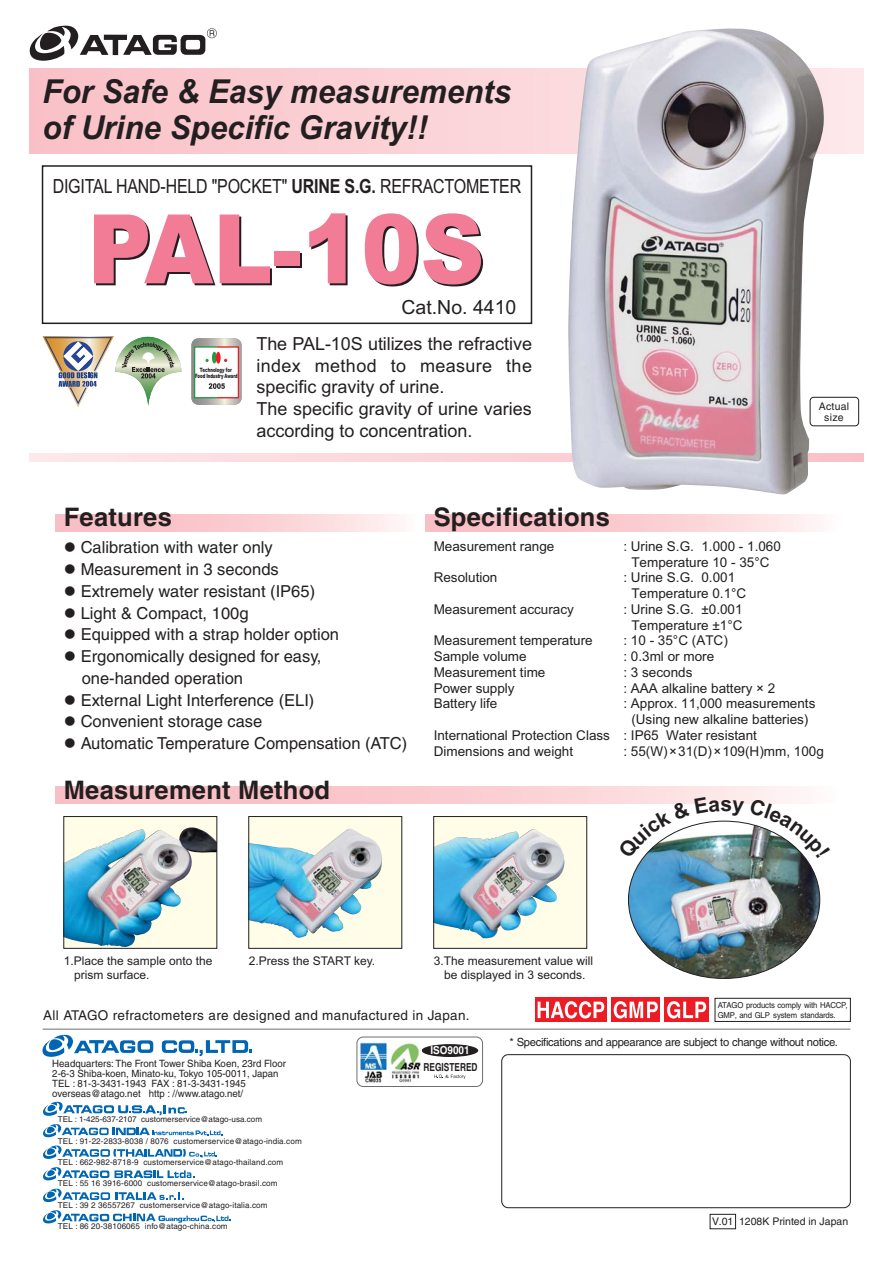
<style>
.page{position:relative;width:894px;height:1263px;background:#fff}
.page>*{position:absolute;margin:0;border:0;box-sizing:border-box;transform-origin:0 0}
.t1{font:900 96.15px "Arial";color:#231f20;scale:.92 1}
.t2{font:italic 700 33px/36px "Arial";color:#231f20;scale:.95 1}
.t3{font:700 25.5px "Helvetica";letter-spacing:.01em;color:#231f20}
.t4{font:19.5px "Arial Narrow";letter-spacing:-.01em;color:#231f20}
.t5{font:19.5px "Arial";color:#231f20}
.t6{font:18px/21.8px "Arial";color:#231f20}
.t7{font:16.5px/21.8px "Helvetica";color:#231f20}
.t8{font:13.5px/15.8px "Arial";color:#231f20}
.t9{font:13.5px "Helvetica";letter-spacing:.025em;color:#231f20}
.t10{font:12px/14.2px "Arial";color:#231f20}
.t11{font:11.25px "Helvetica";letter-spacing:-.03em;color:#231f20}
.t12{font:700 11.1px "Helvetica";color:#231f20;scale:.75 1}
.t13{font:700 11.1px "Helvetica";color:#fff;scale:.9 1}
.t14{font:10.5px "Helvetica";color:#231f20}
.t15{font:10.5px/10.5px "Helvetica";letter-spacing:.02em;color:#231f20;text-align:center}
.t16{font:10.05px/10.1px "Helvetica";color:#231f20;scale:.96 1}
.t17{font:8.1px "Helvetica";letter-spacing:.015em;color:#231f20}
.t18{font:8.1px/9.6px "Helvetica";letter-spacing:-.015em;color:#231f20;scale:.95 1}
.t19{font:900 6px/6.6px "Arial";letter-spacing:-.025em;color:#231f20;text-align:center;scale:.67 1}
.s1{font-weight:700}
</style>
<div class="page">
<div style="left:55px;top:514px;width:362px;height:17px;background:linear-gradient(to right,#f8b4bd,#feeeee)"></div>
<svg style="left:30px;top:68px;width:833px;height:85px;background:#faced4"></svg>
<svg style="left:30px;top:453px;width:833px;height:9px;background:#fbd9dd"></svg>
<div style="left:42px;top:165px;width:490px;height:159px;border:2px solid #231f20"></div>
<svg style="left:43px;top:336px;width:139px;height:71px"></svg>
<svg style="left:191px;top:338px;width:51px;height:67px"></svg>
<div style="left:195px;top:347px;width:22px;height:51px;background:#fff"></div>
<div style="left:194px;top:346px;width:24px;height:52px;border:1px solid #269a47"></div>
<div style="left:217px;top:347px;width:21px;height:51px;background:#fff"></div>
<div style="left:216px;top:346px;width:23px;height:52px;border:1px solid #eb1d25"></div>
<div style="left:212px;top:352px;width:5px;height:11px;background:#269a47;border-radius:50%"></div>
<div style="left:216px;top:352px;width:5px;height:12px;background:#eb1d25;border-radius:50%"></div>
<svg style="left:209px;top:383px;width:16px;height:6px"></svg>
<svg style="left:205px;top:359px;width:4px;height:3px"></svg>
<div style="left:810px;top:397px;width:49px;height:29px;border:1px solid #231f20;border-radius:4px"></div>
<div style="left:425px;top:514px;width:413px;height:17px;background:linear-gradient(to right,#f8b4bd,#feefee)"></div>
<div style="left:55px;top:786px;width:783px;height:17px;background:linear-gradient(to right,#f8b4bd,#feefee)"></div>
<hr style="left:43px;top:1029px;width:807px;height:1px;background:#6c6e70">
<div style="left:710px;top:1214px;width:26px;height:15px;border:1px solid #231f20"></div>
<div style="left:715px;top:998px;width:136px;height:24px;border:1px solid #231f20"></div>
<div style="left:535px;top:998px;width:72px;height:24px;background:#ed1c24"></div>
<svg style="left:538px;top:1001px;width:66px;height:18px"></svg>
<div style="left:664px;top:998px;width:45px;height:24px;background:#ed1c24"></div>
<svg style="left:667px;top:1001px;width:39px;height:18px"></svg>
<div style="left:501px;top:1054px;width:350px;height:154px;border:1px solid #231f20;border-radius:7px"></div>
<div style="left:611px;top:998px;width:49px;height:24px;background:#ed1c24"></div>
<svg style="left:614px;top:1001px;width:44px;height:18px"></svg>
<div style="left:357px;top:1037px;width:126px;height:50px;border:1px solid #6c6e70;border-radius:6px"></div>
<div style="left:422px;top:1044px;width:56px;height:13px;background:#231f20;border-radius:50%"></div>
<img style="left:360px;top:1043px;width:62px;height:40px">
<svg style="left:434px;top:1075px;width:32px;height:4px"></svg>
<svg style="left:43px;top:1189px;width:140px;height:13px"></svg>
<svg style="left:43px;top:1102px;width:144px;height:14px"></svg>
<svg style="left:43px;top:1146px;width:174px;height:13px"></svg>
<svg style="left:43px;top:1167px;width:66px;height:13px"></svg>
<svg style="left:115px;top:1170px;width:79px;height:8px"></svg>
<svg style="left:43px;top:1124px;width:179px;height:13px"></svg>
<svg style="left:162px;top:1040px;width:90px;height:16px"></svg>
<svg style="left:42px;top:1035px;width:111px;height:22px"></svg>
<svg style="left:43px;top:1210px;width:188px;height:13px"></svg>
<img style="left:568px;top:28px;width:256px;height:467px">
<svg style="left:29px;top:26px;width:188px;height:35px"></svg>
<img style="left:63px;top:816px;width:525px;height:133px">
<img style="left:628px;top:821px;width:192px;height:157px;border-radius:50%">
<img style="left:618px;top:797px;width:212px;height:62px">
<h2 class="t2" style="left:43px;top:74px;width:495px">For Safe &amp; Easy measurements of Urine Specific Gravity!!</h2>
<h3 class="t4" style="left:53px;top:175px;width:470px">DIGITAL HAND-HELD "POCKET" <span class="s1">URINE S.G.</span> REFRACTOMETER</h3>
<h1 class="t1" style="left:90px;top:217px;width:433px">PAL-10S</h1>
<h3 class="t5" style="left:401px;top:300px;width:116px">Cat.No. 4410</h3>
<p class="t19" style="left:195px;top:367px;width:65px">Technology for<br>Food Industry Award</p>
<h3 class="t6" style="left:256px;top:334px;width:277px">The PAL-10S utilizes the refractive index method to measure the specific gravity of urine.<br>The specific gravity of urine varies according to concentration.</h3>
<p class="t15" style="left:819px;top:402px;width:32px">Actual size</p>
<h3 class="t3" style="left:64px;top:508px;width:110px">Features</h3>
<p class="t7" style="left:81px;top:538px;width:328px">Calibration with water only<br>Measurement in 3 seconds<br>Extremely water resistant (IP65)<br>Light &amp; Compact, 100g<br>Equipped with a strap holder option<br>Ergonomically designed for easy, one-handed operation<br>External Light Interference (ELI)<br>Convenient storage case<br>Automatic Temperature Compensation (ATC)</p>
<h3 class="t3" style="left:64px;top:780px;width:268px">Measurement Method</h3>
<h3 class="t3" style="left:434px;top:508px;width:178px">Specifications</h3>
<p class="t8" style="left:434px;top:540px;width:122px">Measurement range</p>
<p class="t8" style="left:434px;top:571px;width:65px">Resolution</p>
<p class="t8" style="left:434px;top:603px;width:142px">Measurement accuracy</p>
<p class="t8" style="left:434px;top:634px;width:161px">Measurement temperature<br>Sample volume<br>Measurement time<br>Power supply<br>Battery life</p>
<p class="t8" style="left:434px;top:729px;width:178px">International Protection Class<br>Dimensions and weight</p>
<p class="t8" style="left:623px;top:540px;width:159px">: Urine S.G. 1.000 - 1.060</p>
<p class="t8" style="left:631px;top:555px;width:140px">Temperature 10 - 35°C</p>
<p class="t8" style="left:623px;top:571px;width:113px">: Urine S.G. 0.001</p>
<p class="t8" style="left:631px;top:587px;width:116px">Temperature 0.1°C</p>
<p class="t8" style="left:623px;top:603px;width:121px">: Urine S.G. ±0.001</p>
<p class="t8" style="left:631px;top:618px;width:113px">Temperature ±1°C</p>
<p class="t8" style="left:623px;top:634px;width:106px">: 10 - 35°C (ATC)</p>
<p class="t8" style="left:623px;top:650px;width:92px">: 0.3ml or more</p>
<p class="t8" style="left:623px;top:666px;width:71px">: 3 seconds</p>
<p class="t8" style="left:623px;top:681px;width:153px">: AAA alkaline battery × 2</p>
<p class="t8" style="left:623px;top:697px;width:194px">: Approx. 11,000 measurements</p>
<p class="t8" style="left:631px;top:713px;width:179px">(Using new alkaline batteries)</p>
<p class="t8" style="left:623px;top:729px;width:135px">: IP65 Water resistant</p>
<p class="t8" style="left:623px;top:744px;width:202px">: 55(W)×31(D)×109(H)mm, 100g</p>
<p class="t10" style="left:74px;top:954px;width:140px;text-indent:-10px">1.Place the sample onto the prism surface.</p>
<p class="t10" style="left:249px;top:954px;width:128px">2.Press the START key.</p>
<p class="t10" style="left:434px;top:954px;width:161px;text-align:center">3.The measurement value will be displayed in 3 seconds.</p>
<p class="t9" style="left:43px;top:1010px;width:428px">All ATAGO refractometers are designed and manufactured in Japan.</p>
<p class="t18" style="left:718px;top:1001px;width:138px">ATAGO products comply with HACCP,<br>GMP, and GLP system standards.</p>
<p class="t16" style="left:52px;top:1059px;width:245px">Headquarters: The Front Tower Shiba Koen, 23rd Floor 2-6-3 Shiba-koen, Minato-ku, Tokyo 105-0011, Japan TEL : 81-3-3431-1943 FAX : 81-3-3431-1945 overseas@atago.net http : //www.atago.net/</p>
<p class="t17" style="left:58px;top:1116px;width:206px">TEL : 1-425-637-2107 customerservice@atago-usa.com</p>
<p class="t17" style="left:58px;top:1138px;width:245px">TEL : 91-22-2833-8038 / 8076 customerservice@atago-india.com</p>
<p class="t17" style="left:58px;top:1159px;width:227px">TEL : 662-982-8718-9 customerservice@atago-thailand.com</p>
<p class="t17" style="left:58px;top:1180px;width:221px">TEL : 55 16 3916-6000 customerservice@atago-brasil.com</p>
<p class="t17" style="left:58px;top:1202px;width:211px">TEL : 39 2 36557267 customerservice@atago-italia.com</p>
<p class="t17" style="left:58px;top:1223px;width:171px">TEL : 86 20-38106065 info@atago-china.com</p>
<p class="t13" style="left:430px;top:1046px;width:45px">ISO9001</p>
<p class="t12" style="left:424px;top:1063px;width:73px">REGISTERED</p>
<p class="t11" style="left:510px;top:1038px;width:330px">* Specifications and appearance are subject to change without notice.</p>
<p class="t14" style="left:712px;top:1218px;width:23px">V.01</p>
<p class="t14" style="left:739px;top:1218px;width:111px">1208K Printed in Japan</p>
</div>
